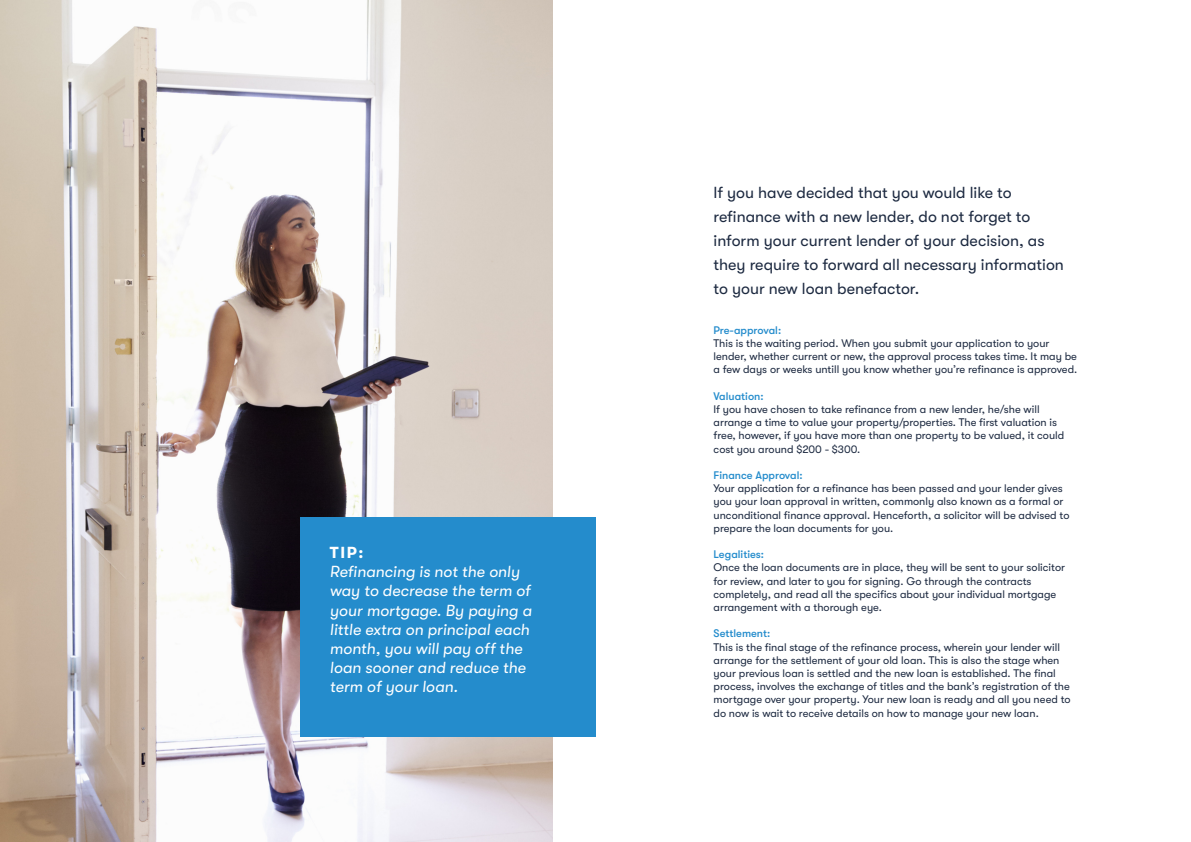
<style>
.page{position:relative;width:1191px;height:842px;background:#fff}
.page>*{position:absolute;margin:0;border:0;box-sizing:border-box;transform-origin:0 0}
.t1{font:16px/24px "GT Walsheim Pro";color:#1c2940}
.t2{font:italic 16px/19.2px "GT Walsheim Pro";color:#fff}
.t3{font:700 16px "GT Walsheim Pro";color:#fff}
.t4{font:11px/13.2px "GT Walsheim Pro";color:#1c2940}
.t5{font:500 11px "GT Walsheim Pro";color:#248ccc}
</style>
<div class="page">
<img style="left:0;top:0;width:552px;height:842px">
<div style="left:300px;top:517px;width:295px;height:219px;background:#248ccc"></div>
<p class="t3" style="left:330px;top:543px;width:35px">TIP:</p>
<p class="t2" style="left:330px;top:562px;width:203px">Refinancing is not the only way to decrease the term of your mortgage. By paying a little extra on principal each month, you will pay off the loan sooner and reduce the term of your loan.</p>
<p class="t1" style="left:713px;top:181px;width:352px">If you have decided that you would like to refinance with a new lender, do not forget to inform your current lender of your decision, as they require to forward all necessary information to your new loan benefactor.</p>
<p class="t5" style="left:713px;top:324px;width:69px">Pre-approval:</p>
<p class="t4" style="left:713px;top:337px;width:365px">This is the waiting period. When you submit your application to your lender, whether current or new, the approval process takes time. It may be a few days or weeks untill you know whether you’re refinance is approved.</p>
<p class="t5" style="left:713px;top:390px;width:52px">Valuation:</p>
<p class="t4" style="left:713px;top:403px;width:352px">If you have chosen to take refinance from a new lender, he/she will arrange a time to value your property/properties. The first valuation is free, however, if you have more than one property to be valued, it could cost you around $200 - $300.</p>
<p class="t5" style="left:713px;top:469px;width:91px">Finance Approval:</p>
<p class="t4" style="left:713px;top:482px;width:357px">Your application for a refinance has been passed and your lender gives you your loan approval in written, commonly also known as a formal or unconditional finance approval. Henceforth, a solicitor will be advised to prepare the loan documents for you.</p>
<p class="t5" style="left:713px;top:548px;width:52px">Legalities:</p>
<p class="t4" style="left:713px;top:561px;width:353px">Once the loan documents are in place, they will be sent to your solicitor for review, and later to you for signing. Go through the contracts completely, and read all the specifics about your individual mortgage arrangement with a thorough eye.</p>
<p class="t5" style="left:713px;top:627px;width:58px">Settlement:</p>
<p class="t4" style="left:713px;top:640px;width:359px">This is the final stage of the refinance process, wherein your lender will arrange for the settlement of your old loan. This is also the stage when your previous loan is settled and the new loan is established. The final process, involves the exchange of titles and the bank’s registration of the mortgage over your property. Your new loan is ready and all you need to do now is wait to receive details on how to manage your new loan.</p>
</div>
